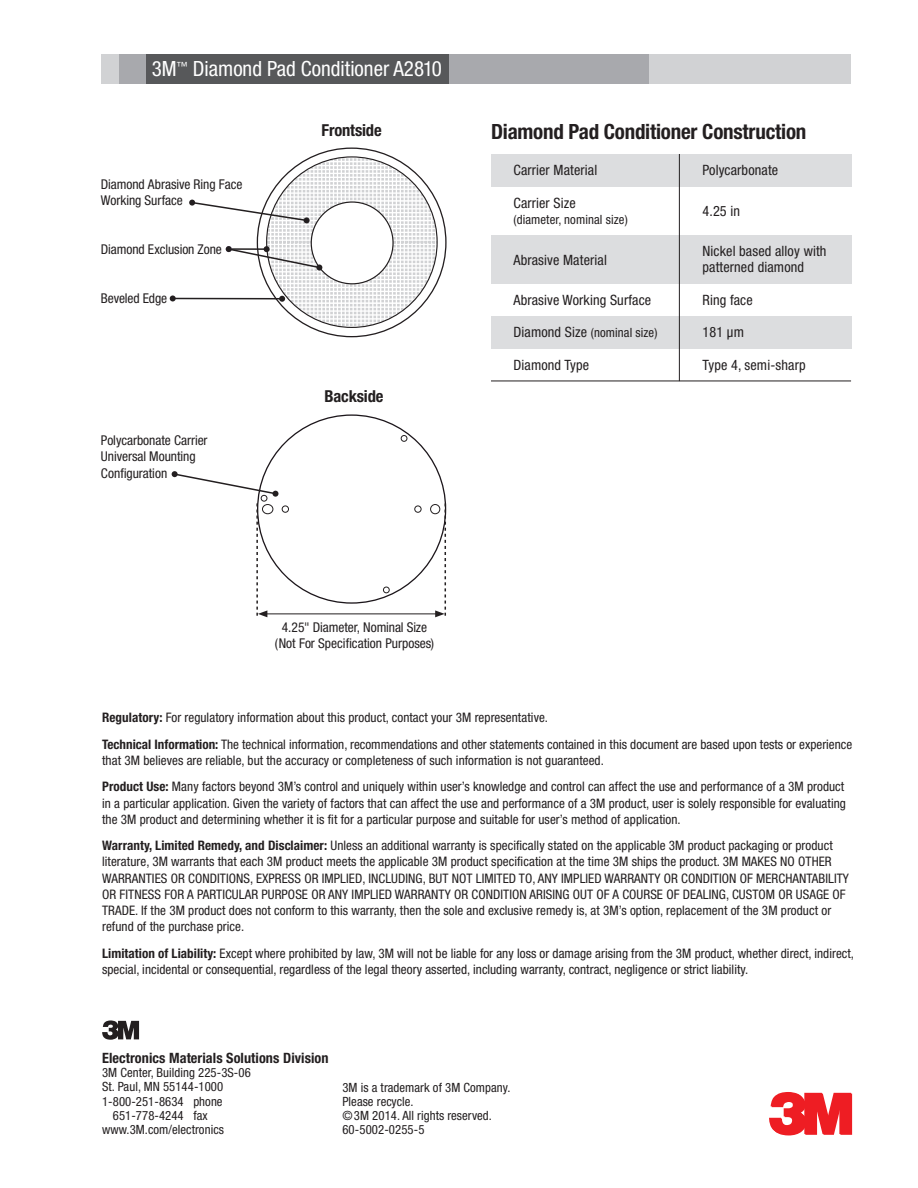
<style>
.page{position:relative;width:918px;height:1188px;background:#fff}
.page>*{position:absolute;margin:0;border:0;box-sizing:border-box;transform-origin:0 0}
.t1{font:700 condensed 21px "Helvetica Neue LT Std";letter-spacing:-.01em;color:#231f20}
.t2{font:condensed 21px "Helvetica Neue LT Std";color:#fff}
.t3{font:700 condensed 16.5px "Helvetica Neue LT Std";letter-spacing:-.01em;color:#231f20}
.t4{font:condensed 14.25px/15.8px "Helvetica Neue LT Std";letter-spacing:.01em;color:#231f20}
.t5{font:700 condensed 14.25px "Helvetica Neue LT Std";letter-spacing:.005em;color:#231f20}
.t6{font:condensed 13.5px/16.5px "Helvetica Neue LT Std";letter-spacing:-.005em;color:#231f20}
.t7{font:condensed 13.2px/16.2px "Helvetica Neue LT Std";letter-spacing:.005em;color:#231f20}
.t8{font:condensed 12.75px/14.2px "Helvetica Neue LT Std";letter-spacing:.005em;color:#231f20}
.s1{font-size:14.25px}
.s2{font-weight:700}
</style>
<div class="page">
<div style="left:648px;top:54px;width:203px;height:30px;background:#d1d2d4"></div>
<div style="left:448px;top:54px;width:201px;height:30px;background:#a8a9ad"></div>
<div style="left:101px;top:54px;width:19px;height:30px;background:#d1d2d4"></div>
<div style="left:119px;top:54px;width:28px;height:30px;background:#a8a9ad"></div>
<div style="left:146px;top:54px;width:303px;height:30px;background:#57585a"></div>
<div style="left:491px;top:316px;width:360px;height:33px;background:#dcdddf"></div>
<div style="left:491px;top:235px;width:360px;height:49px;background:#dcdddf"></div>
<div style="left:491px;top:154px;width:360px;height:33px;background:#dcdddf"></div>
<hr style="left:491px;top:381px;width:360px;height:1px;background:#231f20">
<hr style="left:679px;top:154px;width:1px;height:227px;background:#231f20">
<svg style="left:172px;top:414px;width:274px;height:203px"></svg>
<hr style="left:173px;top:298px;width:109px;height:1px;background:#231f20">
<svg style="left:170px;top:295px;width:6px;height:6px"></svg>
<svg style="left:189px;top:148px;width:258px;height:189px"></svg>
<svg style="left:769px;top:1092px;width:83px;height:44px"></svg>
<svg style="left:102px;top:1020px;width:37px;height:20px"></svg>
<p class="t2" style="left:152px;top:57px;width:292px">3M<sup>™</sup> Diamond Pad Conditioner A2810</p>
<p class="t6" style="left:101px;top:176px;width:143px">Diamond Abrasive Ring Face<br>Working Surface</p>
<p class="t6" style="left:101px;top:241px;width:122px">Diamond Exclusion Zone</p>
<p class="t6" style="left:101px;top:290px;width:68px">Beveled Edge</p>
<p class="t6" style="left:101px;top:432px;width:108px">Polycarbonate Carrier<br>Universal Mounting<br>Configuration</p>
<p class="t3" style="left:322px;top:120px;width:62px">Frontside</p>
<p class="t3" style="left:324px;top:386px;width:61px">Backside</p>
<p class="t1" style="left:491px;top:119px;width:317px">Diamond Pad Conditioner Construction</p>
<p class="t4" style="left:513px;top:162px;width:85px">Carrier Material</p>
<p class="t4" style="left:702px;top:162px;width:77px">Polycarbonate</p>
<p class="t4" style="left:513px;top:195px;width:64px">Carrier Size</p>
<p class="t4" style="left:702px;top:203px;width:39px">4.25 in</p>
<p class="t8" style="left:513px;top:212px;width:116px">(diameter, nominal size)</p>
<p class="t4" style="left:513px;top:252px;width:95px">Abrasive Material</p>
<p class="t4" style="left:702px;top:243px;width:126px">Nickel based alloy with patterned diamond</p>
<p class="t4" style="left:513px;top:292px;width:139px">Abrasive Working Surface</p>
<p class="t4" style="left:702px;top:292px;width:52px">Ring face</p>
<p class="t8" style="left:513px;top:326px;width:146px"><span class="s1">Diamond Size</span> (nominal size)</p>
<p class="t4" style="left:702px;top:324px;width:43px">181 µm</p>
<p class="t4" style="left:513px;top:357px;width:77px">Diamond Type</p>
<p class="t4" style="left:702px;top:357px;width:105px">Type 4, semi-sharp</p>
<p class="t6" style="left:275px;top:619px;width:161px;text-align:center">4.25" Diameter, Nominal Size (Not For Specification Purposes)</p>
<p class="t7" style="left:102px;top:709px;width:447px"><span class="s2">Regulatory:</span> For regulatory information about this product, contact your 3M representative.</p>
<p class="t7" style="left:102px;top:736px;width:752px"><span class="s2">Technical Information:</span> The technical information, recommendations and other statements contained in this document are based upon tests or experience that 3M believes are reliable, but the accuracy or completeness of such information is not guaranteed.</p>
<p class="t7" style="left:102px;top:779px;width:745px"><span class="s2">Product Use:</span> Many factors beyond 3M’s control and uniquely within user’s knowledge and control can affect the use and performance of a 3M product in a particular application. Given the variety of factors that can affect the use and performance of a 3M product, user is solely responsible for evaluating the 3M product and determining whether it is fit for a particular purpose and suitable for user’s method of application.</p>
<p class="t7" style="left:102px;top:837px;width:748px"><span class="s2">Warranty, Limited Remedy, and Disclaimer:</span> Unless an additional warranty is specifically stated on the applicable 3M product packaging or product literature, 3M warrants that each 3M product meets the applicable 3M product specification at the time 3M ships the product. 3M MAKES NO OTHER WARRANTIES OR CONDITIONS, EXPRESS OR IMPLIED, INCLUDING, BUT NOT LIMITED TO, ANY IMPLIED WARRANTY OR CONDITION OF MERCHANTABILITY OR FITNESS FOR A PARTICULAR PURPOSE OR ANY IMPLIED WARRANTY OR CONDITION ARISING OUT OF A COURSE OF DEALING, CUSTOM OR USAGE OF TRADE. If the 3M product does not conform to this warranty, then the sole and exclusive remedy is, at 3M’s option, replacement of the 3M product or refund of the purchase price.</p>
<p class="t7" style="left:102px;top:945px;width:753px"><span class="s2">Limitation of Liability:</span> Except where prohibited by law, 3M will not be liable for any loss or damage arising from the 3M product, whether direct, indirect, special, incidental or consequential, regardless of the legal theory asserted, including warranty, contract, negligence or strict liability.</p>
<p class="t5" style="left:102px;top:1049px;width:228px">Electronics Materials Solutions Division</p>
<p class="t8" style="left:102px;top:1065px;width:150px">3M Center, Building 225-3S-06</p>
<p class="t8" style="left:102px;top:1080px;width:123px">St. Paul, MN 55144-1000<br>1-800-251-8634 phone</p>
<p class="t8" style="left:113px;top:1108px;width:96px">651-778-4244 fax</p>
<p class="t8" style="left:102px;top:1122px;width:123px">www.3M.com/electronics</p>
<p class="t8" style="left:342px;top:1080px;width:170px">3M is a trademark of 3M Company.</p>
<p class="t8" style="left:342px;top:1094px;width:73px">Please recycle.</p>
<p class="t8" style="left:342px;top:1108px;width:151px">©3M 2014. All rights reserved.</p>
<p class="t8" style="left:342px;top:1123px;width:84px">60-5002-0255-5</p>
</div>
